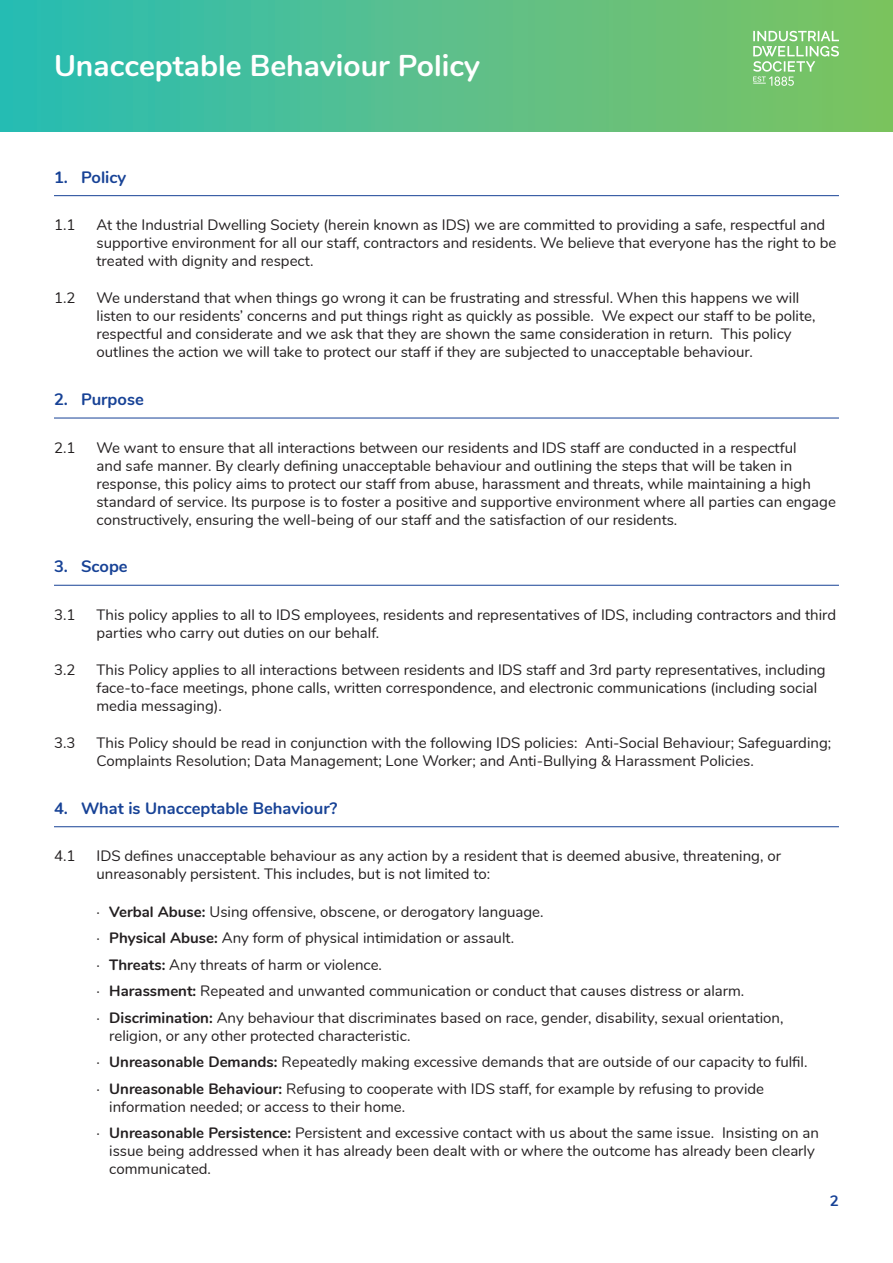
<style>
.page{position:relative;width:893px;height:1263px;background:#fff}
.page>*{position:absolute;margin:0;border:0;box-sizing:border-box;transform-origin:0 0}
.t1{font:700 30px "Nunito";color:#fff}
.t2{font:700 16.5px "Nunito";color:#174296}
.t3{font:15px/18px "Nunito";color:#231f20}
.t4{font:700 15px "Nunito";color:#174296}
.s1{font-weight:700}
</style>
<div class="page">
<div style="left:0;top:0;width:893px;height:132px;background:linear-gradient(to right,#2bbcb5,#82c35f)"></div>
<svg style="left:753px;top:31px;width:86px;height:55px;background:#93cf89"></svg>
<hr style="left:54px;top:195px;width:785px;height:1px;background:#174296">
<hr style="left:54px;top:418px;width:785px;height:1px;background:#174296">
<hr style="left:54px;top:585px;width:785px;height:1px;background:#174296">
<hr style="left:54px;top:826px;width:785px;height:1px;background:#174296">
<h1 class="t1" style="left:54px;top:43px;width:427px">Unacceptable Behaviour Policy</h1>
<p class="t2" style="left:54px;top:165px;width:74px">1. Policy</p>
<p class="t3" style="left:54px;top:215px;width:23px">1.1</p>
<p class="t3" style="left:97px;top:215px;width:741px">At the Industrial Dwelling Society (herein known as IDS) we are committed to providing a safe, respectful and supportive environment for all our staff, contractors and residents. We believe that everyone has the right to be treated with dignity and respect.</p>
<p class="t3" style="left:54px;top:288px;width:23px">1.2</p>
<p class="t3" style="left:97px;top:288px;width:720px">We understand that when things go wrong it can be frustrating and stressful. When this happens we will listen to our residents’ concerns and put things right as quickly as possible. We expect our staff to be polite, respectful and considerate and we ask that they are shown the same consideration in return. This policy outlines the action we will take to protect our staff if they are subjected to unacceptable behaviour.</p>
<p class="t2" style="left:54px;top:387px;width:91px">2. Purpose</p>
<p class="t3" style="left:54px;top:438px;width:23px">2.1</p>
<p class="t3" style="left:97px;top:438px;width:741px">We want to ensure that all interactions between our residents and IDS staff are conducted in a respectful<br>and safe manner. By clearly defining unacceptable behaviour and outlining the steps that will be taken in response, this policy aims to protect our staff from abuse, harassment and threats, while maintaining a high standard of service. Its purpose is to foster a positive and supportive environment where all parties can engage constructively, ensuring the well-being of our staff and the satisfaction of our residents.</p>
<p class="t2" style="left:54px;top:554px;width:75px">3. Scope</p>
<p class="t3" style="left:54px;top:605px;width:23px">3.1</p>
<p class="t3" style="left:97px;top:605px;width:741px">This policy applies to all to IDS employees, residents and representatives of IDS, including contractors and third parties who carry out duties on our behalf.</p>
<p class="t3" style="left:54px;top:660px;width:23px">3.2</p>
<p class="t3" style="left:97px;top:660px;width:731px">This Policy applies to all interactions between residents and IDS staff and 3rd party representatives, including face-to-face meetings, phone calls, written correspondence, and electronic communications (including social media messaging).</p>
<p class="t3" style="left:54px;top:733px;width:23px">3.3</p>
<p class="t3" style="left:97px;top:733px;width:736px">This Policy should be read in conjunction with the following IDS policies: Anti-Social Behaviour; Safeguarding;<br>Complaints Resolution; Data Management; Lone Worker; and Anti-Bullying &amp; Harassment Policies.</p>
<p class="t2" style="left:54px;top:796px;width:285px">4. What is Unacceptable Behaviour?</p>
<p class="t3" style="left:54px;top:846px;width:23px">4.1</p>
<p class="t3" style="left:97px;top:846px;width:686px">IDS defines unacceptable behaviour as any action by a resident that is deemed abusive, threatening, or unreasonably persistent. This includes, but is not limited to:</p>
<p class="t3" style="left:97px;top:901px;width:449px">· <span class="s1">Verbal Abuse:</span> Using offensive, obscene, or derogatory language.</p>
<p class="t3" style="left:97px;top:928px;width:419px">· <span class="s1">Physical Abuse:</span> Any form of physical intimidation or assault.</p>
<p class="t3" style="left:97px;top:954px;width:287px">· <span class="s1">Threats:</span> Any threats of harm or violence.</p>
<p class="t3" style="left:97px;top:981px;width:649px">· <span class="s1">Harassment:</span> Repeated and unwanted communication or conduct that causes distress or alarm.</p>
<p class="t3" style="left:109px;top:1007px;width:676px;text-indent:-13px">· <span class="s1">Discrimination:</span> Any behaviour that discriminates based on race, gender, disability, sexual orientation, religion, or any other protected characteristic.</p>
<p class="t3" style="left:97px;top:1052px;width:712px">· <span class="s1">Unreasonable Demands:</span> Repeatedly making excessive demands that are outside of our capacity to fulfil.</p>
<p class="t3" style="left:109px;top:1078px;width:656px;text-indent:-13px">· <span class="s1">Unreasonable Behaviour:</span> Refusing to cooperate with IDS staff, for example by refusing to provide information needed; or access to their home.</p>
<p class="t3" style="left:109px;top:1123px;width:711px;text-indent:-13px">· <span class="s1">Unreasonable Persistence:</span> Persistent and excessive contact with us about the same issue. Insisting on an issue being addressed when it has already been dealt with or where the outcome has already been clearly communicated.</p>
<p class="t4" style="left:830px;top:1189px;width:11px">2</p>
</div>
